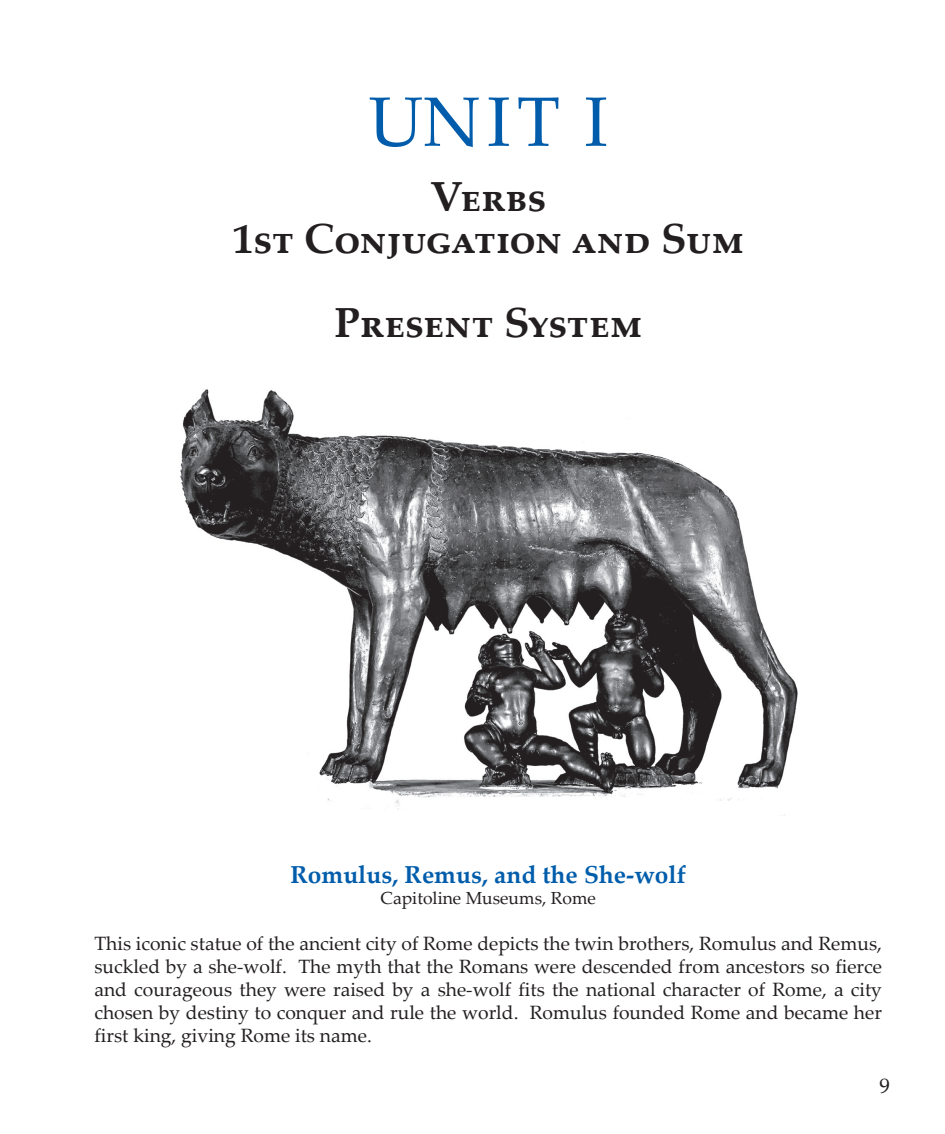
<style>
.page{position:relative;width:945px;height:1134px;background:#fff}
.page>*{position:absolute;margin:0;border:0;box-sizing:border-box;transform-origin:0 0}
.t1{font:70px "Palatino Linotype";color:#015dab}
.t2{font:700 42px/42px "Palatino Linotype";letter-spacing:-.005em;color:#231f20;text-align:center}
.t3{font:700 24.5px "Palatino Linotype";color:#015dab}
.t4{font:21px "Palatino Linotype";color:#231f20}
.t5{font:19.25px/23.1px "Palatino Linotype";color:#231f20;text-align:justify}
.t6{font:17.5px "Palatino Linotype";color:#231f20}
</style>
<div class="page">
<img style="left:180px;top:389px;width:618px;height:426px">
<h1 class="t1" style="left:369px;top:72px;width:100px">UNIT</h1>
<h1 class="t1" style="left:584px;top:72px;width:22px">I</h1>
<h2 class="t2" style="left:232px;top:175px;width:513px">Verbs<br>1st Conjugation and Sum</h2>
<h2 class="t2" style="left:334px;top:301px;width:309px">Present System</h2>
<p class="t3" style="left:290px;top:857px;width:397px">Romulus, Remus, and the She-wolf</p>
<p class="t6" style="left:381px;top:885px;width:217px">Capitoline Museums, Rome</p>
<p class="t5" style="left:94px;top:931px;width:789px">This iconic statue of the ancient city of Rome depicts the twin brothers, Romulus and Remus, suckled by a she-wolf. The myth that the Romans were descended from ancestors so fierce and courageous they were raised by a she-wolf fits the national character of Rome, a city chosen by destiny to conquer and rule the world. Romulus founded Rome and became her first king, giving Rome its name.</p>
<p class="t4" style="left:879px;top:1071px;width:12px">9</p>
</div>
